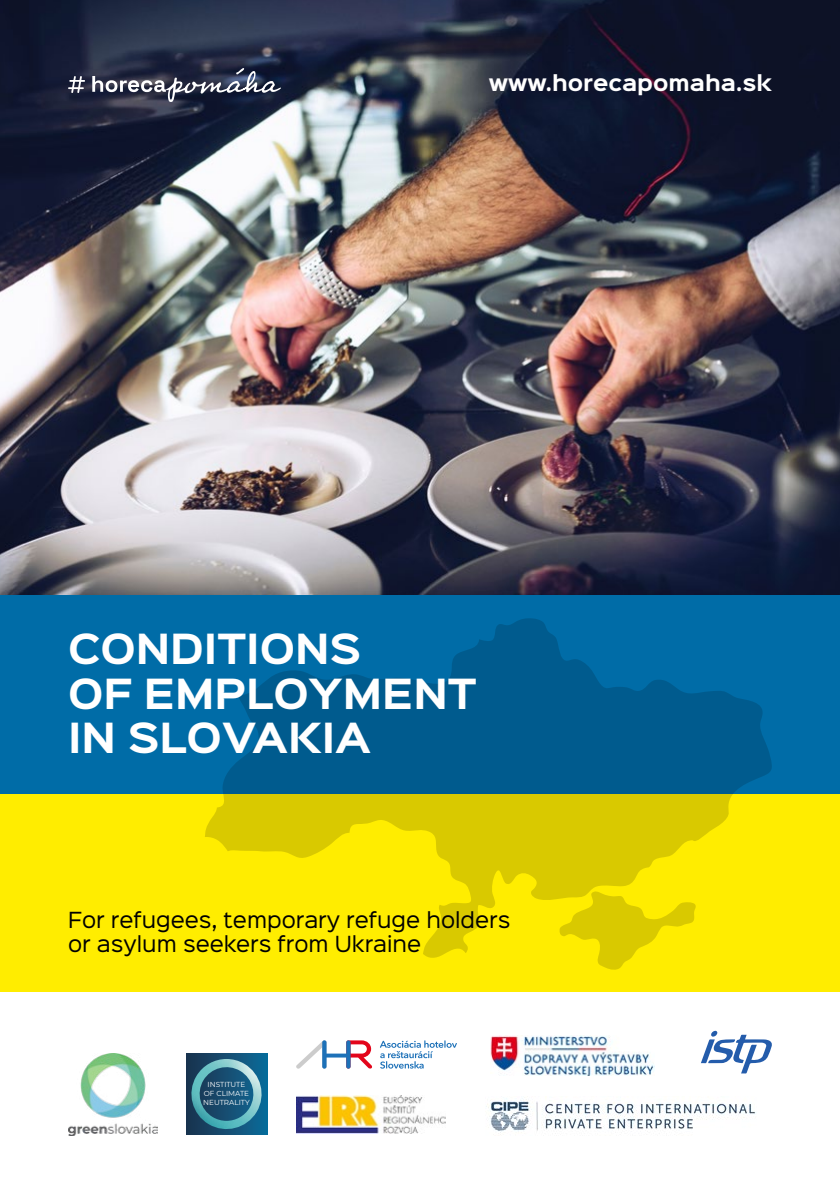
<style>
.page{position:relative;width:840px;height:1191px;background:#fff}
.page>*{position:absolute;margin:0;border:0;box-sizing:border-box;transform-origin:0 0}
.t1{font:700 37.4px/45px "Sinkin Sans 700";color:#fff}
.t2{font:20px/24px "Sinkin Sans 400";color:#000}
.t3{font:700 20px "Sinkin Sans 700";color:#fff}
.t4{font:7.2px/8.8px "Montserrat";color:#fff;text-align:center}
</style>
<div class="page">
<img style="left:0;top:0;width:839px;height:595px">
<svg style="left:92px;top:68px;width:189px;height:34px;background:#474c60"></svg>
<svg style="left:68px;top:76px;width:17px;height:17px"></svg>
<div style="left:0;top:595px;width:839px;height:199px;background:#006ca7"></div>
<div style="left:0;top:794px;width:839px;height:198px;background:#ffed00"></div>
<svg style="left:597px;top:959px;width:33px;height:11px"></svg>
<svg style="left:205px;top:618px;width:567px;height:341px"></svg>
<svg style="left:380px;top:1040px;width:76px;height:28px"></svg>
<svg style="left:296px;top:1040px;width:76px;height:28px"></svg>
<img style="left:296px;top:1095px;width:149px;height:38px">
<img style="left:490px;top:1036px;width:163px;height:39px">
<img style="left:486px;top:1098px;width:270px;height:35px">
<img style="left:68px;top:1053px;width:89px;height:82px">
<div style="left:186px;top:1053px;width:81px;height:81px;background:linear-gradient(to right,#1c314c,#0d6a99)"></div>
<svg style="left:186px;top:1059px;width:80px;height:75px;background:#2e6d88"></svg>
<svg style="left:701px;top:1030px;width:71px;height:43px"></svg>
<p class="t3" style="left:488px;top:73px;width:284px">www.horecapomaha.sk</p>
<h1 class="t1" style="left:68px;top:628px;width:410px">CONDITIONS<br>OF EMPLOYMENT<br>IN SLOVAKIA</h1>
<p class="t2" style="left:68px;top:906px;width:443px">For refugees, temporary refuge holders or asylum seekers from Ukraine</p>
<p class="t4" style="left:203px;top:1080px;width:48px">INSTITUTE<br>OF CLIMATE<br>NEUTRALITY</p>
</div>
